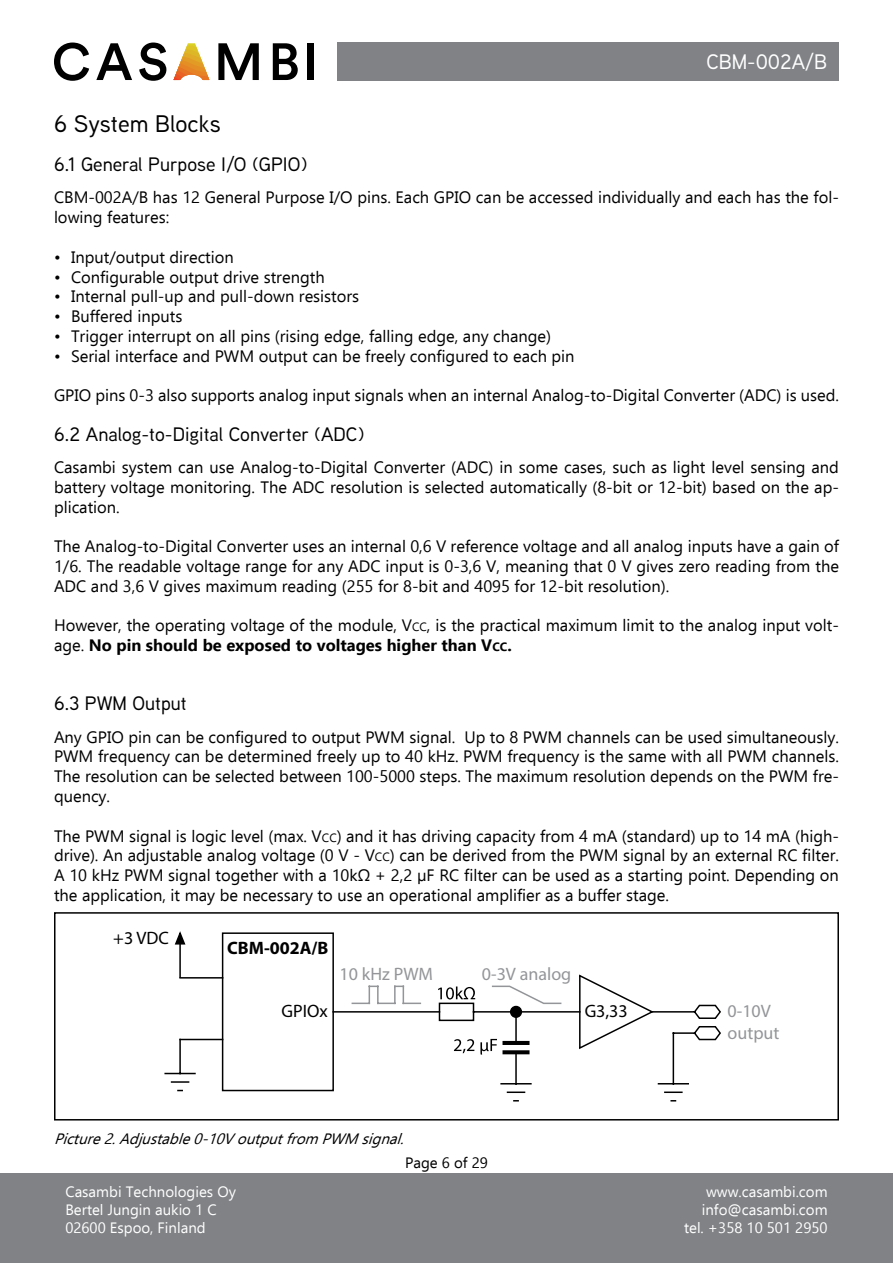
<style>
.page{position:relative;width:893px;height:1263px;background:#fff}
.page>*{position:absolute;margin:0;border:0;box-sizing:border-box;transform-origin:0 0}
.t1{font:500 24px "Aaux Next";color:#000}
.t2{font:500 21px "Aaux Next";color:#fff}
.t3{font:500 19.5px "Aaux Next";color:#000}
.t4{font:18px/21.6px "Myriad Pro";color:#939598}
.t5{font:18px "Myriad Pro";color:#000}
.t6{font:700 18px "Myriad Pro";color:#000}
.t7{font:16.5px/19.8px "Ebrima";color:#000;text-align:justify}
.t8{font:15px/18px "Ebrima";color:#fff;text-align:right}
.t9{font:italic 15px "Ebrima";color:#000}
.t10{font:15px "Ebrima";color:#000}
.s1{font-size:12px}
.s2{font-weight:700}
.s3{font-weight:700;font-size:12px}
</style>
<div class="page">
<div style="left:0;top:1174px;width:893px;height:89px;background:#808285"></div>
<svg style="left:174px;top:43px;width:35px;height:37px"></svg>
<svg style="left:54px;top:43px;width:35px;height:38px"></svg>
<svg style="left:96px;top:43px;width:36px;height:37px"></svg>
<svg style="left:139px;top:43px;width:27px;height:38px"></svg>
<svg style="left:218px;top:43px;width:41px;height:37px"></svg>
<svg style="left:273px;top:43px;width:25px;height:37px"></svg>
<div style="left:308px;top:43px;width:6px;height:37px;background:#000"></div>
<div style="left:337px;top:43px;width:502px;height:38px;background:#808285"></div>
<div style="left:54px;top:912px;width:785px;height:208px;border:2px solid #000"></div>
<div style="left:222px;top:932px;width:112px;height:159px;border:2px solid #000"></div>
<hr style="left:179px;top:1039px;width:2px;height:34px;background:#000">
<hr style="left:165px;top:1073px;width:30px;height:1px;background:#000">
<svg style="left:172px;top:1081px;width:17px;height:2px"></svg>
<hr style="left:179px;top:944px;width:2px;height:34px;background:#000">
<hr style="left:333px;top:1011px;width:106px;height:1px;background:#000">
<svg style="left:174px;top:931px;width:12px;height:15px"></svg>
<svg style="left:351px;top:974px;width:370px;height:128px"></svg>
<hr style="left:180px;top:977px;width:43px;height:1px;background:#000">
<hr style="left:180px;top:1039px;width:43px;height:1px;background:#000">
<h1 class="t1" style="left:54px;top:107px;width:168px">6 System Blocks</h1>
<p class="t3" style="left:54px;top:151px;width:255px">6.1 General Purpose I/O (GPIO)</p>
<p class="t2" style="left:706px;top:47px;width:122px">CBM-002A/B</p>
<p class="t7" style="left:54px;top:187px;width:786px">CBM-002A/B has 12 General Purpose I/O pins. Each GPIO can be accessed individually and each has the fol&shy;lowing features:</p>
<p class="t7" style="left:54px;top:246px;width:181px">• Input/output direction</p>
<p class="t7" style="left:54px;top:266px;width:272px">• Configurable output drive strength</p>
<p class="t7" style="left:54px;top:286px;width:307px">• Internal pull-up and pull-down resistors</p>
<p class="t7" style="left:54px;top:306px;width:130px">• Buffered inputs</p>
<p class="t7" style="left:54px;top:326px;width:499px">• Trigger interrupt on all pins (rising edge, falling edge, any change)</p>
<p class="t7" style="left:54px;top:345px;width:522px">• Serial interface and PWM output can be freely configured to each pin</p>
<p class="t7" style="left:54px;top:385px;width:786px">GPIO pins 0-3 also supports analog input signals when an internal Analog-to-Digital Converter (ADC) is used.</p>
<p class="t3" style="left:54px;top:420px;width:312px">6.2 Analog-to-Digital Converter (ADC)</p>
<p class="t7" style="left:54px;top:457px;width:786px">Casambi system can use Analog-to-Digital Converter (ADC) in some cases, such as light level sensing and battery voltage monitoring. The ADC resolution is selected automatically (8-bit or 12-bit) based on the ap&shy;plication.</p>
<p class="t7" style="left:54px;top:536px;width:786px">The Analog-to-Digital Converter uses an internal 0,6 V reference voltage and all analog inputs have a gain of 1/6. The readable voltage range for any ADC input is 0-3,6 V, meaning that 0 V gives zero reading from the ADC and 3,6 V gives maximum reading (255 for 8-bit and 4095 for 12-bit resolution).</p>
<p class="t7" style="left:54px;top:615px;width:786px">However, the operating voltage of the module, V<span class="s1">CC</span>, is the practical maximum limit to the analog input volt&shy;age. <span class="s2">No pin should be exposed to voltages higher than V</span><span class="s3">CC</span><span class="s2">.</span></p>
<p class="t3" style="left:54px;top:690px;width:134px">6.3 PWM Output</p>
<p class="t7" style="left:54px;top:726px;width:786px">Any GPIO pin can be configured to output PWM signal. Up to 8 PWM channels can be used simultaneously.<br>PWM frequency can be determined freely up to 40 kHz. PWM frequency is the same with all PWM channels.<br>The resolution can be selected between 100-5000 steps. The maximum resolution depends on the PWM fre&shy;quency.</p>
<p class="t7" style="left:54px;top:825px;width:786px">The PWM signal is logic level (max. V<span class="s1">CC</span>) and it has driving capacity from 4 mA (standard) up to 14 mA (high&shy;drive). An adjustable analog voltage (0 V - V<span class="s1">CC</span>) can be derived from the PWM signal by an external RC filter.<br>A 10 kHz PWM signal together with a 10kΩ + 2,2 µF RC filter can be used as a starting point. Depending on the application, it may be necessary to use an operational amplifier as a buffer stage.</p>
<p class="t5" style="left:113px;top:927px;width:57px">+3 VDC</p>
<p class="t6" style="left:227px;top:936px;width:103px">CBM-002A/B</p>
<p class="t5" style="left:282px;top:1000px;width:48px">GPIOx</p>
<p class="t4" style="left:340px;top:963px;width:95px">10 kHz PWM</p>
<p class="t4" style="left:482px;top:963px;width:91px">0-3V analog</p>
<p class="t5" style="left:585px;top:1000px;width:45px">G3,33</p>
<p class="t4" style="left:728px;top:1000px;width:53px">0-10V output</p>
<p class="t9" style="left:54px;top:1128px;width:358px">Picture2.Adjustable0-10Voutputfrom PWM signal.</p>
<p class="t8" style="left:65px;top:1182px;width:172px;text-align:left">Casambi Technologies Oy<br>Bertel Jungin aukio 1 C<br>02600 Espoo, Finland</p>
<p class="t10" style="left:405px;top:1151px;width:84px">Page 6 of 29</p>
<p class="t8" style="left:684px;top:1182px;width:145px">www.casambi.com info@casambi.com tel. +358 10 501 2950</p>
</div>
